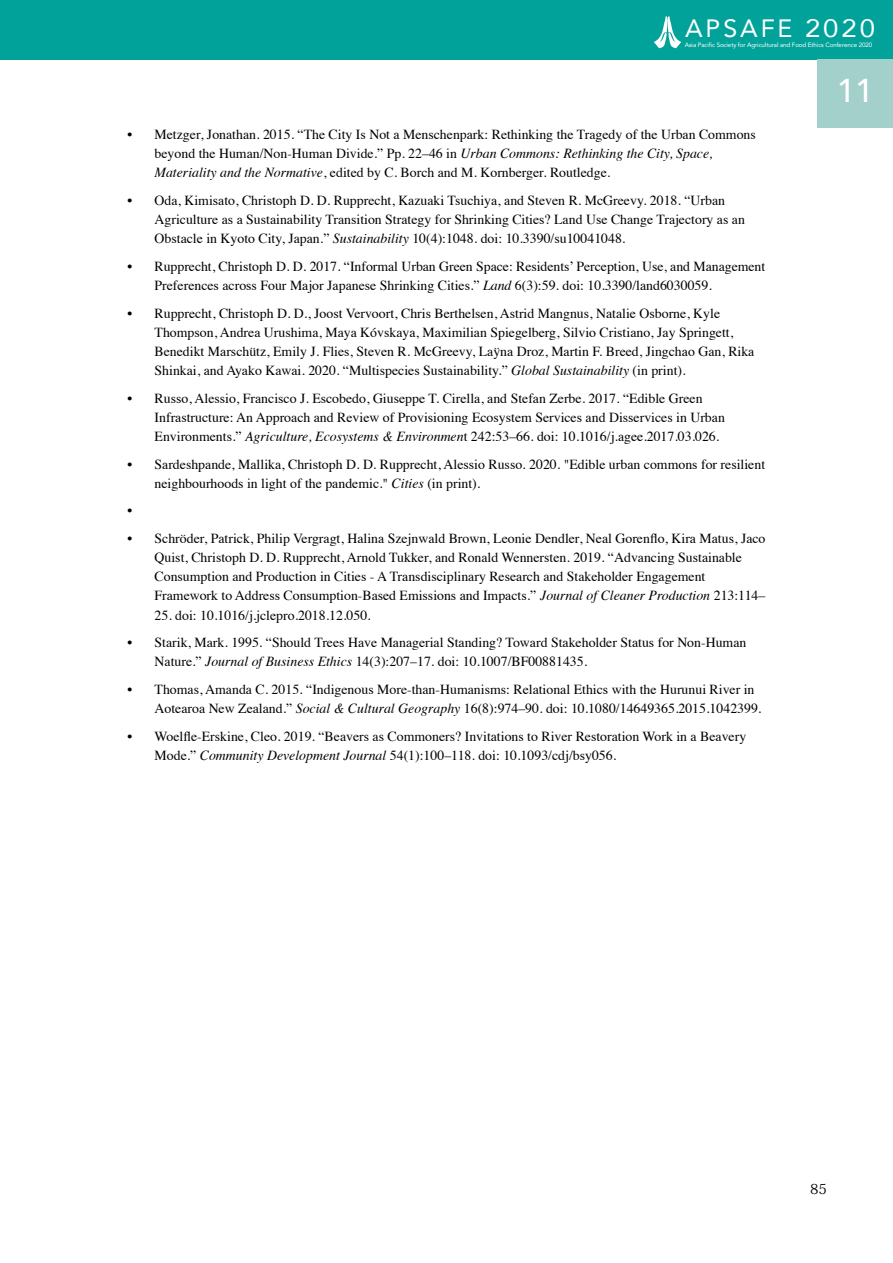
<style>
.page{position:relative;width:893px;height:1263px;background:#fff}
.page>*{position:absolute;margin:0;border:0;box-sizing:border-box;transform-origin:0 0}
.t1{font:500 33px "Avenir";color:#fff}
.t2{font:25.05px "Avenir";letter-spacing:.115em;color:#fff}
.t3{font:13.8px/19.2px "Times";color:#000}
.t4{font:13.8px "Koz Min Pr 6 N";color:#000}
.t5{font:6.3px "Avenir";letter-spacing:-.015em;color:#fff}
.s1{font-style:italic}
</style>
<div class="page">
<div style="left:0;top:0;width:893px;height:60px;background:#00a29a"></div>
<svg style="left:654px;top:16px;width:27px;height:32px"></svg>
<div style="left:817px;top:60px;width:76px;height:68px;background:#a4d0cb"></div>
<h2 class="t2" style="left:685px;top:12px;width:191px">APSAFE 2020</h2>
<p class="t5" style="left:685px;top:41px;width:189px">Asia Pacific Society for Agricultural and Food Ethics Conference 2020</p>
<h1 class="t1" style="left:837px;top:69px;width:38px">11</h1>
<p class="t3" style="left:155px;top:126px;width:603px;text-indent:-27px">• Metzger, Jonathan. 2015. “The City Is Not a Menschenpark: Rethinking the Tragedy of the Urban Commons beyond the Human/Non-Human Divide.” Pp. 22–46 in <span class="s1">Urban Commons: Rethinking the City, Space,<br>Materiality and the Normative</span>, edited by C. Borch and M. Kornberger. Routledge.</p>
<p class="t3" style="left:155px;top:192px;width:592px;text-indent:-27px">• Oda, Kimisato, Christoph D. D. Rupprecht, Kazuaki Tsuchiya, and Steven R. McGreevy. 2018. “Urban<br>Agriculture as a Sustainability Transition Strategy for Shrinking Cities? Land Use Change Trajectory as an<br>Obstacle in Kyoto City, Japan.” <span class="s1">Sustainability</span> 10(4):1048. doi: 10.3390/su10041048.</p>
<p class="t3" style="left:155px;top:258px;width:612px;text-indent:-27px">• Rupprecht, Christoph D. D. 2017. “Informal Urban Green Space: Residents’ Perception, Use, and Management<br>Preferences across Four Major Japanese Shrinking Cities.” <span class="s1">Land</span> 6(3):59. doi: 10.3390/land6030059.</p>
<p class="t3" style="left:155px;top:305px;width:601px;text-indent:-27px">• Rupprecht, Christoph D. D., Joost Vervoort, Chris Berthelsen, Astrid Mangnus, Natalie Osborne, Kyle Thompson, Andrea Urushima, Maya Kóvskaya, Maximilian Spiegelberg, Silvio Cristiano, Jay Springett, Benedikt Marschütz, Emily J. Flies, Steven R. McGreevy, Laÿna Droz, Martin F. Breed, Jingchao Gan, Rika Shinkai, and Ayako Kawai. 2020. “Multispecies Sustainability.” <span class="s1">Global Sustainability</span> (in print).</p>
<p class="t3" style="left:155px;top:390px;width:572px;text-indent:-27px">• Russo, Alessio, Francisco J. Escobedo, Giuseppe T. Cirella, and Stefan Zerbe. 2017. “Edible Green<br>Infrastructure: An Approach and Review of Provisioning Ecosystem Services and Disservices in Urban<br>Environments.” <span class="s1">Agriculture, Ecosystems &amp; Environmen</span>t 242:53–66. doi: 10.1016/j.agee.2017.03.026.</p>
<p class="t3" style="left:155px;top:456px;width:612px;text-indent:-27px">• Sardeshpande, Mallika, Christoph D. D. Rupprecht, Alessio Russo. 2020. "Edible urban commons for resilient neighbourhoods in light of the pandemic." <span class="s1">Cities</span> (in print).</p>
<p class="t3" style="left:128px;top:502px;width:6px">•</p>
<p class="t3" style="left:155px;top:530px;width:612px;text-indent:-27px">• Schröder, Patrick, Philip Vergragt, Halina Szejnwald Brown, Leonie Dendler, Neal Gorenflo, Kira Matus, Jaco Quist, Christoph D. D. Rupprecht, Arnold Tukker, and Ronald Wennersten. 2019. “Advancing Sustainable Consumption and Production in Cities - A Transdisciplinary Research and Stakeholder Engagement Framework to Address Consumption-Based Emissions and Impacts.” <span class="s1">Journal of Cleaner Production</span> 213:114–</p>
<p class="t3" style="left:155px;top:606px;width:218px">25. doi: 10.1016/j.jclepro.2018.12.050.</p>
<p class="t3" style="left:155px;top:634px;width:593px;text-indent:-27px">• Starik, Mark. 1995. “Should Trees Have Managerial Standing? Toward Stakeholder Status for Non-Human<br>Nature.” <span class="s1">Journal of Business Ethics</span> 14(3):207–17. doi: 10.1007/BF00881435.</p>
<p class="t3" style="left:155px;top:681px;width:608px;text-indent:-27px">• Thomas, Amanda C. 2015. “Indigenous More-than-Humanisms: Relational Ethics with the Hurunui River in<br>Aotearoa New Zealand.” <span class="s1">Social &amp; Cultural Geography</span> 16(8):974–90. doi: 10.1080/14649365.2015.1042399.</p>
<p class="t3" style="left:155px;top:728px;width:593px;text-indent:-27px">• Woelfle-Erskine, Cleo. 2019. “Beavers as Commoners? Invitations to River Restoration Work in a Beavery<br>Mode.” <span class="s1">Community Development Journal</span> 54(1):100–118. doi: 10.1093/cdj/bsy056.</p>
<p class="t4" style="left:810px;top:1181px;width:18px">85</p>
</div>
